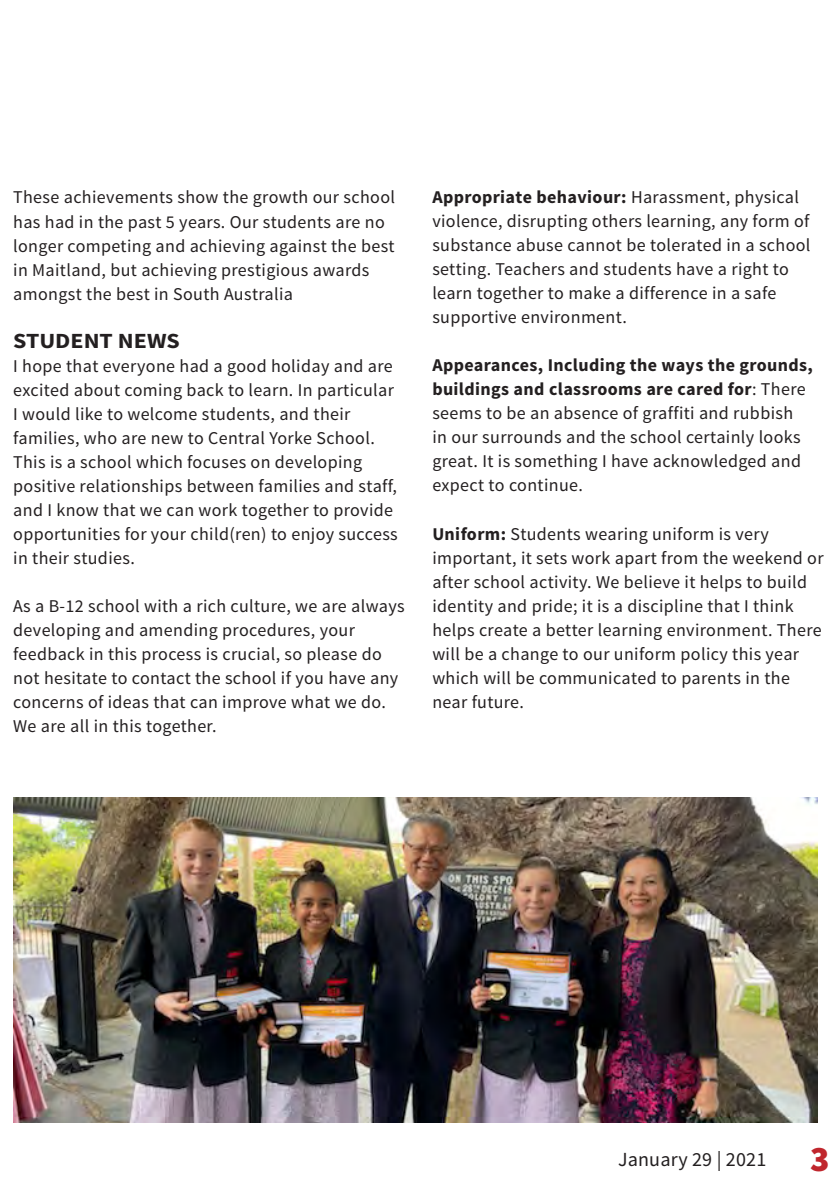
<style>
.page{position:relative;width:840px;height:1191px;background:#fff}
.page>*{position:absolute;margin:0;border:0;box-sizing:border-box;transform-origin:0 0}
.Heading_2{font:700 21.6px "Source Sans Pro";color:#231f20;scale:1.11 1}
.t1{font:20px "Source Sans Pro";letter-spacing:.01em;color:#231f20}
.Body{font:18px/24px "Source Sans Pro";letter-spacing:.02em;color:#231f20}
.s1{font-weight:700}
.s2{font-weight:900;font-size:36px;color:#c0262d}
</style>
<div class="page">
<img style="left:13px;top:797px;width:803px;height:326px">
<p class="Body" style="left:13px;top:186px;width:383px">These achievements show the growth our school has had in the past 5 years. Our students are no longer competing and achieving against the best in Maitland, but achieving prestigious awards amongst the best in South Australia</p>
<p class="Heading_2" style="left:13px;top:326px;width:151px">STUDENT NEWS</p>
<p class="Body" style="left:13px;top:354px;width:386px">I hope that everyone had a good holiday and are excited about coming back to learn. In particular I would like to welcome students, and their families, who are new to Central Yorke School.<br>This is a school which focuses on developing positive relationships between families and staff, and I know that we can work together to provide opportunities for your child(ren) to enjoy success in their studies.</p>
<p class="Body" style="left:13px;top:594px;width:393px">As a B-12 school with a rich culture, we are always developing and amending procedures, your feedback in this process is crucial, so please do not hesitate to contact the school if you have any concerns of ideas that can improve what we do.<br>We are all in this together.</p>
<p class="Body" style="left:432px;top:186px;width:379px"><span class="s1">Appropriate behaviour:</span> Harassment, physical violence, disrupting others learning, any form of substance abuse cannot be tolerated in a school setting. Teachers and students have a right to learn together to make a difference in a safe supportive environment.</p>
<p class="Body" style="left:432px;top:354px;width:382px"><span class="s1">Appearances, Including the ways the grounds, buildings and classrooms are cared for</span>: There seems to be an absence of graffiti and rubbish<br>in our surrounds and the school certainly looks great. It is something I have acknowledged and expect to continue.</p>
<p class="Body" style="left:432px;top:522px;width:392px"><span class="s1">Uniform:</span> Students wearing uniform is very important, it sets work apart from the weekend or after school activity. We believe it helps to build identity and pride; it is a discipline that I think helps create a better learning environment. There will be a change to our uniform policy this year which will be communicated to parents in the near future.</p>
<p class="t1" style="left:617px;top:1146px;width:213px">January 29 | 2021 <span class="s2">3</span></p>
</div>
